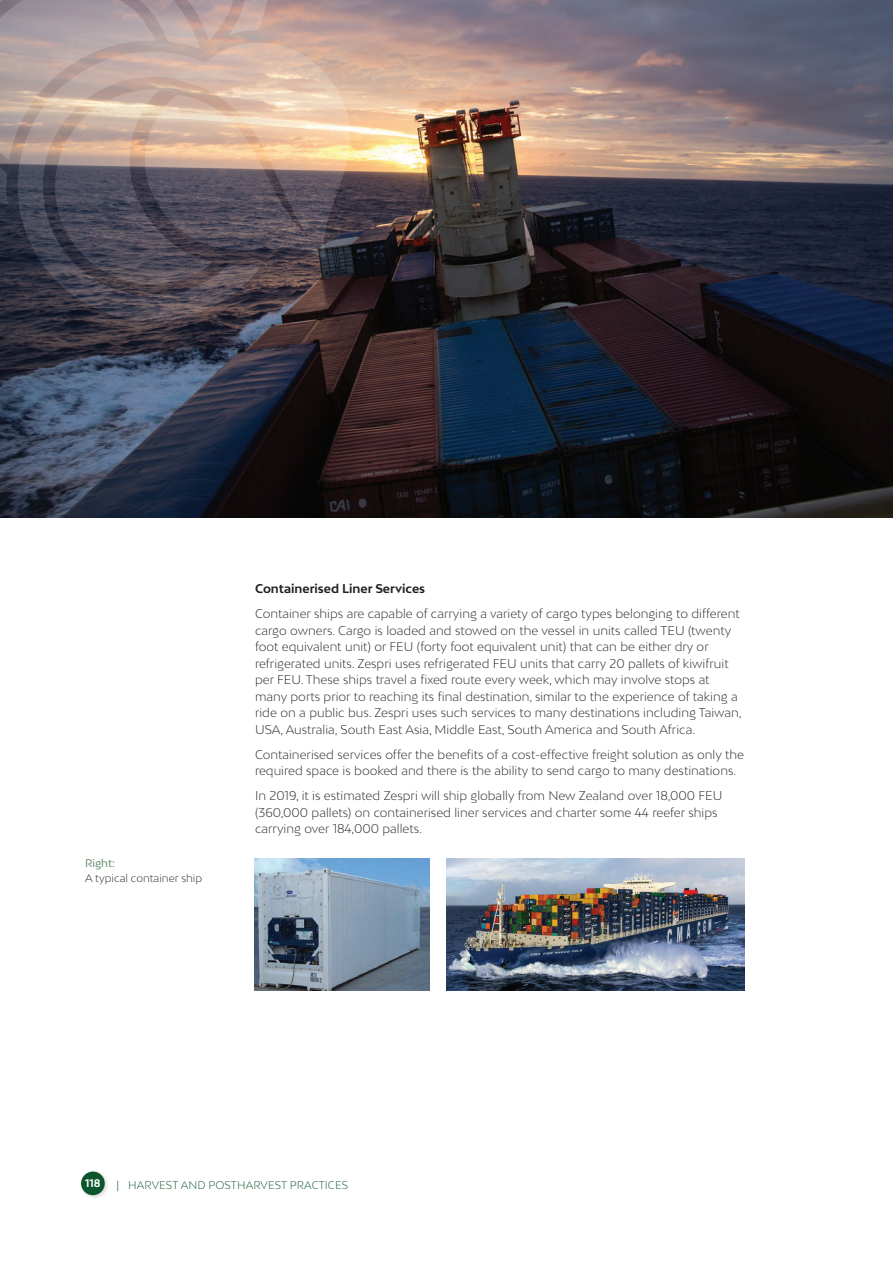
<style>
.page{position:relative;width:893px;height:1263px;background:#fff}
.page>*{position:absolute;margin:0;border:0;box-sizing:border-box;transform-origin:0 0}
.t1{font:300 12px/16.5px "Bw Mitga";color:#231f20}
.t2{font:700 12px "Bw Mitga";color:#231f20}
.t3{font:300 10.5px "Bw Mitga";letter-spacing:.01em;color:#0c562e}
.t4{font:300 10.5px "Bw Mitga";color:#231f20}
.t5{font:10.5px "Bw Mitga";color:#60876b}
.t6{font:700 10.5px "Bw Mitga";color:#fff}
</style>
<div class="page">
<div style="left:79px;top:1170px;width:31px;height:30px;background:#231f20;opacity:.2"></div>
<div style="left:81px;top:1171px;width:24px;height:24px;background:#0c562e;border-radius:50%"></div>
<img style="left:0;top:0;width:893px;height:517px">
<svg style="left:2px;top:43px;width:350px;height:278px;background:#7b6b68"></svg>
<svg style="left:0;top:0;width:273px;height:284px;background:#928382"></svg>
<img style="left:255px;top:859px;width:174px;height:132px">
<img style="left:446px;top:859px;width:298px;height:132px">
<p class="t5" style="left:85px;top:856px;width:31px">Right:</p>
<p class="t4" style="left:85px;top:871px;width:119px">A typical container ship</p>
<p class="t2" style="left:255px;top:581px;width:172px">Containerised Liner Services</p>
<p class="t1" style="left:255px;top:605px;width:488px">Container ships are capable of carrying a variety of cargo types belonging to different cargo owners. Cargo is loaded and stowed on the vessel in units called TEU (twenty foot equivalent unit) or FEU (forty foot equivalent unit) that can be either dry or refrigerated units. Zespri uses refrigerated FEU units that carry 20 pallets of kiwifruit per FEU. These ships travel a fixed route every week, which may involve stops at many ports prior to reaching its final destination, similar to the experience of taking a ride on a public bus. Zespri uses such services to many destinations including Taiwan, USA, Australia, South East Asia, Middle East, South America and South Africa.</p>
<p class="t1" style="left:255px;top:746px;width:491px">Containerised services offer the benefits of a cost-effective freight solution as only the required space is booked and there is the ability to send cargo to many destinations.</p>
<p class="t1" style="left:255px;top:787px;width:469px">In 2019, it is estimated Zespri will ship globally from New Zealand over 18,000 FEU (360,000 pallets) on containerised liner services and charter some 44 reefer ships carrying over 184,000 pallets.</p>
<p class="t6" style="left:85px;top:1176px;width:17px">118</p>
<p class="t3" style="left:117px;top:1178px;width:233px">| HARVEST AND POSTHARVEST PRACTICES</p>
</div>
